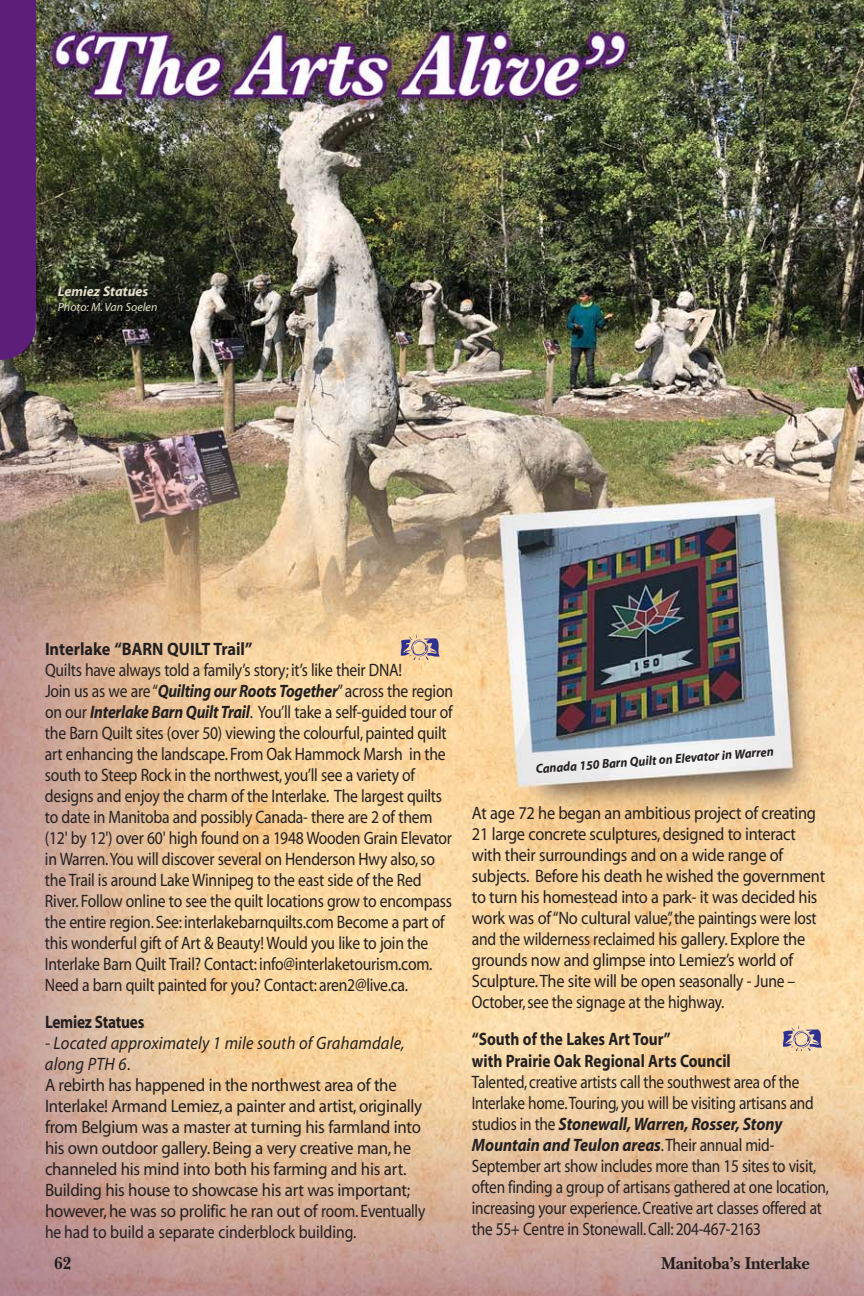
<style>
.page{position:relative;width:864px;height:1296px;background:#fff}
.page>*{position:absolute;margin:0;border:0;box-sizing:border-box;transform-origin:0 0}
.t1{font:18px/21px "Myriad";letter-spacing:-.015em;color:#231f20;scale:.87 1}
.t2{font:18px/21px "Myriad";letter-spacing:-.015em;color:#231f20;scale:.91 1}
.t3{font:18px/21px "Myriad";letter-spacing:-.015em;color:#231f20;scale:.84 1}
.t4{font:18px/21px "Myriad";letter-spacing:-.015em;color:#231f20;scale:.93 1}
.t5{font:700 18px/22px "Myriad";color:#231f20;scale:.85 1}
.t6{font:italic 18px/21px "Myriad";letter-spacing:.01em;color:#231f20;scale:.9 1}
.t7{font:700 18px "Myriad";color:#231f20;scale:.91 1}
.t8{font:700 18px "New Baskerville";letter-spacing:-.015em;color:#231f20;scale:.95 1}
.t9{font:italic 700 14px "Myriad";color:#e3e0c7}
.t10{font:italic 700 13px "Myriad";color:#231f20;scale:.95 1}
.t11{font:italic 12px "Myriad";color:#e3e0c7}
.s1{font-weight:700;font-style:italic}
</style>
<div class="page">
<img style="left:0;top:0;width:864px;height:1296px">
<div style="left:0;top:0;width:36px;height:360px;background:#5d1e79"></div>
<svg style="left:401px;top:634px;width:39px;height:26px"></svg>
<svg style="left:783px;top:1025px;width:39px;height:26px"></svg>
<p class="t9" style="left:58px;top:286px;width:92px">Lemiez Statues</p>
<p class="t11" style="left:58px;top:302px;width:101px">Photo: M. Van Soelen</p>
<p class="t7" style="left:45px;top:642px;width:230px">Interlake “BARN QUILT Trail”</p>
<p class="t1" style="left:45px;top:661px;width:471px">Quilts have always told a family’s story; it’s like their DNA!<br>Join us as we are “<span class="s1">Quilting our Roots Together</span>”across the region on our <span class="s1">Interlake Barn Quilt Trail</span>. You’ll take a self-guided tour of the Barn Quilt sites (over 50) viewing the colourful, painted quilt art enhancing the landscape. From Oak Hammock Marsh in the south to Steep Rock in the northwest, you’ll see a variety of designs and enjoy the charm of the Interlake. The largest quilts to date in Manitoba and possibly Canada- there are 2 of them (12' by 12') over 60' high found on a 1948 Wooden Grain Elevator in Warren.You will discover several on Henderson Hwy also, so the Trail is around Lake Winnipeg to the east side of the Red River. Follow online to see the quilt locations grow to encompass the entire region. See: interlakebarnquilts.com Become a part of this wonderful gift of Art &amp; Beauty! Would you like to join the Interlake Barn Quilt Trail? Contact: info@interlaketourism.com.<br>Need a barn quilt painted for you? Contact: aren2@live.ca.</p>
<p class="t5" style="left:45px;top:1012px;width:118px">Lemiez Statues</p>
<p class="t6" style="left:45px;top:1034px;width:401px">- Located approximately 1 mile south of Grahamdale, along PTH 6.</p>
<p class="t4" style="left:45px;top:1076px;width:410px">A rebirth has happened in the northwest area of the Interlake! Armand Lemiez, a painter and artist, originally from Belgium was a master at turning his farmland into his own outdoor gallery. Being a very creative man, he channeled his mind into both his farming and his art.<br>Building his house to showcase his art was important; however, he was so prolific he ran out of room. Eventually he had to build a separate cinderblock building.</p>
<p class="t10" style="left:535px;top:764px;width:253px;rotate:-4deg">Canada 150 Barn Quilt on Elevator in Warren</p>
<p class="t2" style="left:472px;top:804px;width:390px">At age 72 he began an ambitious project of creating 21 large concrete sculptures, designed to interact with their surroundings and on a wide range of subjects. Before his death he wished the government to turn his homestead into a park- it was decided his work was of “No cultural value”, the paintings were lost and the wilderness reclaimed his gallery. Explore the grounds now and glimpse into Lemiez’s world of Sculpture.The site will be open seasonally - June – October, see the signage at the highway.</p>
<p class="t5" style="left:472px;top:1030px;width:306px">“South of the Lakes Art Tour”<br>with Prairie Oak Regional Arts Council</p>
<p class="t3" style="left:472px;top:1073px;width:427px">Talented, creative artists call the southwest area of the Interlake home.Touring, you will be visiting artisans and studios in the <span class="s1">Stonewall, Warren, Rosser, Stony Mountain and Teulon areas</span>.Their annual mid-September art show includes more than 15 sites to visit, often finding a group of artisans gathered at one location, increasing your experience. Creative art classes offered at the 55+ Centre in Stonewall. Call: 204-467-2163</p>
<p class="t8" style="left:54px;top:1257px;width:20px">62</p>
<p class="t8" style="left:661px;top:1257px;width:158px">Manitoba’s Interlake</p>
</div>
